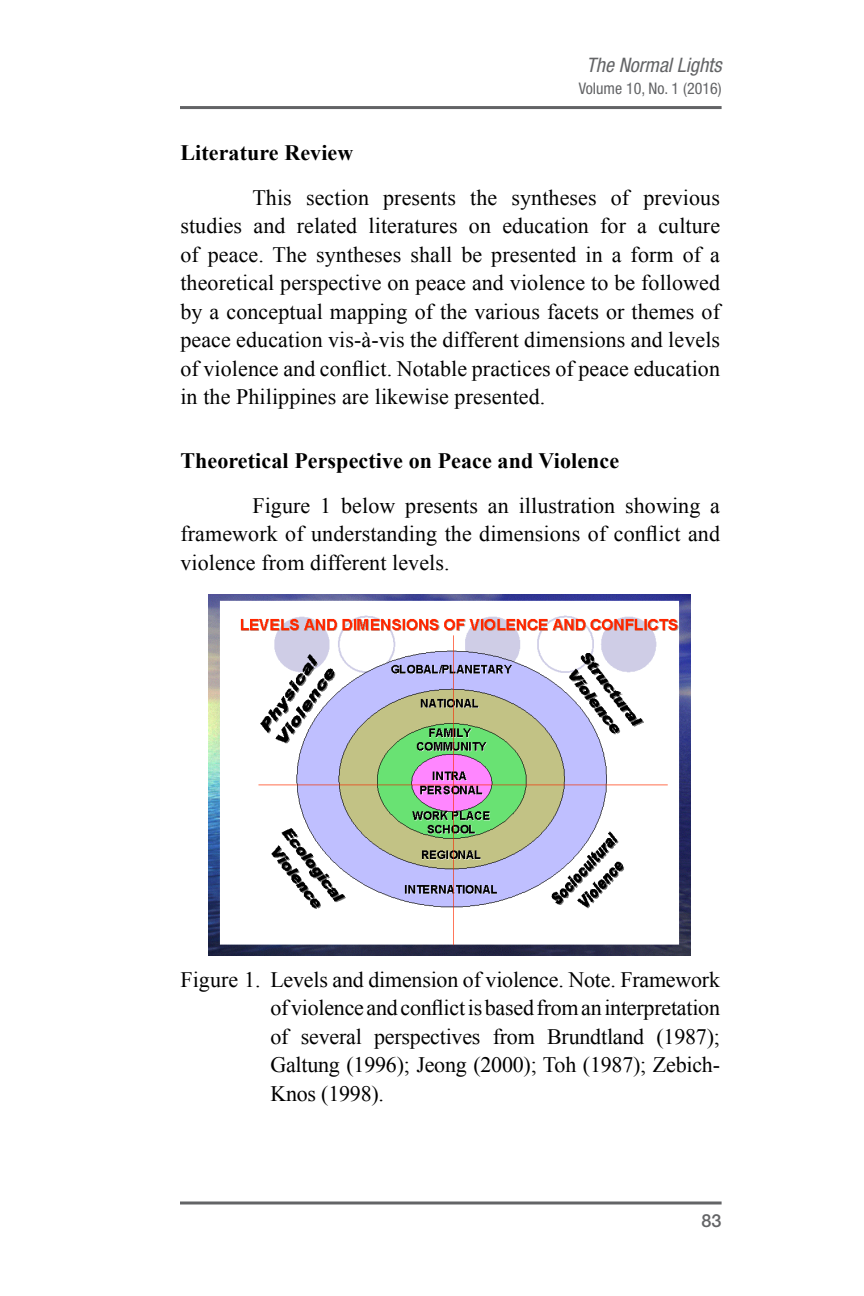
<style>
.page{position:relative;width:864px;height:1296px;background:#fff}
.page>*{position:absolute;margin:0;border:0;box-sizing:border-box;transform-origin:0 0}
.t1{font:22px/28.6px "Times New Roman";letter-spacing:.005em;color:#000;text-align:justify}
.t2{font:700 22px "Times New Roman";letter-spacing:.005em;color:#000}
.t3{font:italic condensed 20px "Helvetica Neue LT Std";color:#636466}
.t4{font:500 18px "Helvetica Neue LT Std";color:#636466}
.t5{font:condensed 16px "Helvetica Neue LT Std";color:#636466}
</style>
<div class="page">
<hr style="left:180px;top:106px;width:542px;height:3px;background:#636466">
<hr style="left:180px;top:1202px;width:542px;height:2px;background:#636466">
<img style="left:209px;top:594px;width:482px;height:362px">
<p class="t3" style="left:586px;top:54px;width:137px">The Normal Lights</p>
<p class="t5" style="left:579px;top:79px;width:144px">Volume 10, No. 1 (2016)</p>
<p class="t2" style="left:180px;top:137px;width:175px">Literature Review</p>
<p class="t1" style="left:180px;top:183px;width:541px;text-indent:72px">This section presents the syntheses of previous studies and related literatures on education for a culture of peace. The syntheses shall be presented in a form of a theoretical perspective on peace and violence to be followed by a conceptual mapping of the various facets or themes of peace education vis-à-vis the different dimensions and levels of violence and conflict. Notable practices of peace education in the Philippines are likewise presented.</p>
<p class="t2" style="left:180px;top:445px;width:440px">Theoretical Perspective on Peace and Violence</p>
<p class="t1" style="left:180px;top:491px;width:541px;text-indent:72px">Figure 1 below presents an illustration showing a framework of understanding the dimensions of conflict and violence from different levels.</p>
<p class="t1" style="left:270px;top:965px;width:451px;text-indent:-90px">Figure 1. Levels and dimension of violence. Note. Framework of violence and conflict is based from an interpretation of several perspectives from Brundtland (1987); Galtung (1996); Jeong (2000); Toh (1987); Zebich-Knos (1998).</p>
<p class="t4" style="left:702px;top:1210px;width:22px">83</p>
</div>
